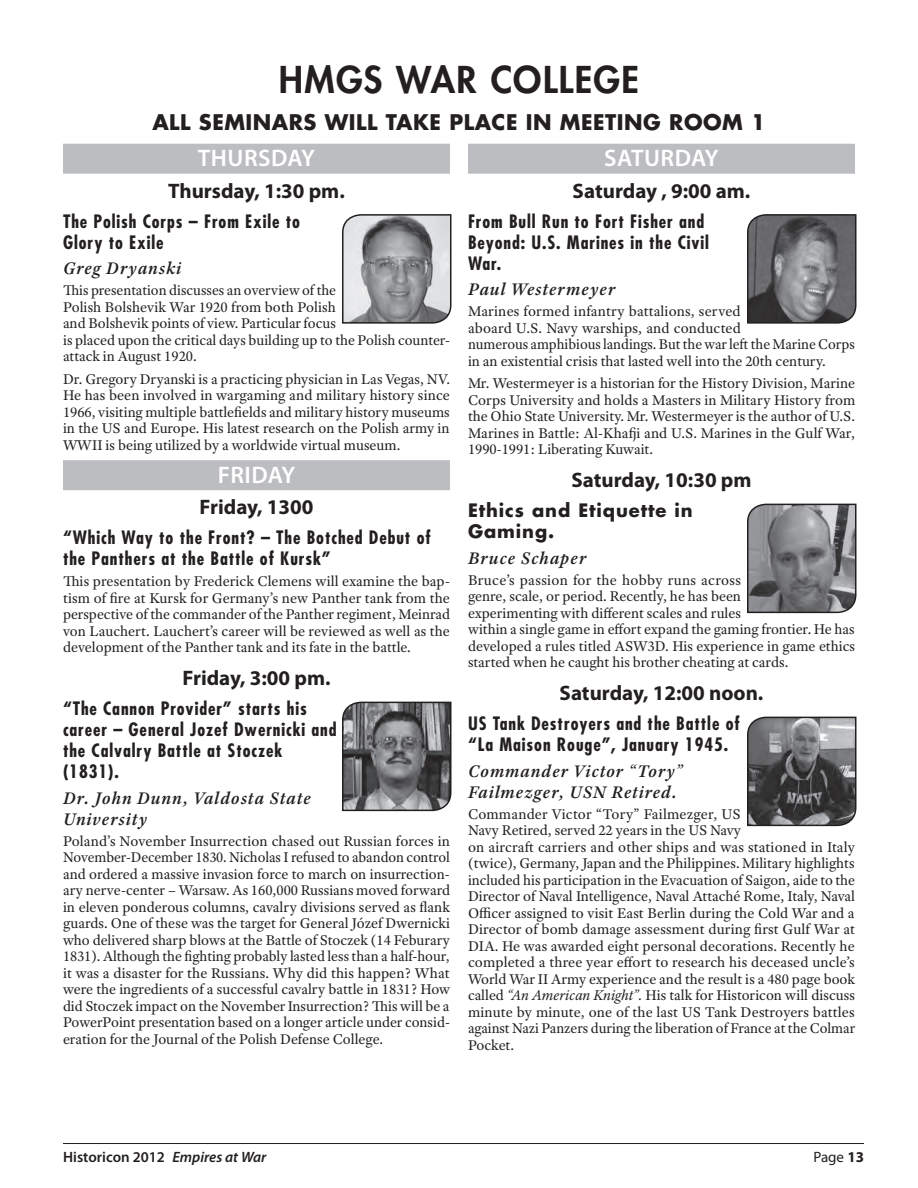
<style>
.page{position:relative;width:918px;height:1188px;background:#fff}
.page>*{position:absolute;margin:0;border:0;box-sizing:border-box;transform-origin:0 0}
.t1{font:800 36px "Futura Std";letter-spacing:.035em;color:#231f20}
.t2{font:600 24px "Myriad Pro";letter-spacing:.02em;color:#fff}
.t3{font:700 21px "Myriad Pro";color:#231f20}
.t4{font:700 21px "Futura Std";letter-spacing:.025em;color:#231f20}
.t5{font:700 condensed 18px/21px "Futura Std";letter-spacing:.05em;color:#231f20}
.t6{font:italic 600 18px/21px "Adobe Text Pro";letter-spacing:.05em;color:#231f20}
.t7{font:700 18px/21px "Futura Std";letter-spacing:.05em;color:#231f20}
.t8{font:15px/16.5px "Adobe Text Pro";color:#231f20}
.t9{font:600 15px "Myriad Pro";color:#231f20}
.t10{font:15px "Myriad Pro";color:#231f20}
.s1{font-style:italic}
.s2{font-weight:700}
</style>
<div class="page">
<hr style="left:63px;top:1143px;width:801px;height:1px;background:#231f20">
<div style="left:63px;top:144px;width:387px;height:30px;background:#bcbdc0"></div>
<div style="left:63px;top:460px;width:387px;height:30px;background:#bcbdc0"></div>
<div style="left:468px;top:144px;width:387px;height:30px;background:#bcbdc0"></div>
<svg style="left:342px;top:214px;width:110px;height:110px;background:#a2a3a5"></svg>
<svg style="left:342px;top:701px;width:110px;height:111px;background:#717174"></svg>
<svg style="left:747px;top:214px;width:110px;height:110px;background:#6b6c6e"></svg>
<svg style="left:747px;top:503px;width:110px;height:111px;background:#818284"></svg>
<svg style="left:747px;top:716px;width:110px;height:111px;background:#676769"></svg>
<p class="t1" style="left:279px;top:57px;width:362px">HMGS WAR COLLEGE</p>
<p class="t4" style="left:152px;top:108px;width:109px">ALL SEMINARS</p>
<p class="t4" style="left:325px;top:108px;width:165px">WILL TAKE PLACE</p>
<p class="t4" style="left:526px;top:108px;width:50px">IN MEE</p>
<p class="t4" style="left:605px;top:108px;width:162px">TIN G ROOM 1</p>
<p class="t2" style="left:198px;top:143px;width:119px">THURSDAY</p>
<p class="t3" style="left:168px;top:177px;width:178px">Thursday, 1:30 pm.</p>
<p class="t5" style="left:63px;top:211px;width:239px">The Polish Corps – From Exile to<br>Glory to Exile</p>
<p class="t6" style="left:63px;top:258px;width:120px">Greg Dryanski</p>
<p class="t8" style="left:63px;top:282px;width:389px">This presentation discusses an overview of the<br>Polish Bolshevik War 1920 from both Polish<br>and Bolshevik points of view. Particular focus<br>is placed upon the critical days building up to the Polish counter&shy;attack in August 1920.</p>
<p class="t8" style="left:63px;top:370px;width:389px;text-align:justify">Dr. Gregory Dryanski is a practicing physician in Las Vegas, NV.<br>He has been involved in wargaming and military history since 1966, visiting multiple battlefields and military history museums in the US and Europe. His latest research on the Polish army in WWII is being utilized by a worldwide virtual museum.</p>
<p class="t2" style="left:218px;top:459px;width:79px">FRIDAY</p>
<p class="t3" style="left:199px;top:493px;width:116px">Friday, 1300</p>
<p class="t5" style="left:63px;top:527px;width:369px">“Which Way to the Front? – The Botched Debut of the Panthers at the Battle of Kursk”</p>
<p class="t8" style="left:63px;top:573px;width:389px;text-align:justify">This presentation by Frederick Clemens will examine the bap&shy;tism of fire at Kursk for Germany’s new Panther tank from the perspective of the commander of the Panther regiment, Meinrad von Lauchert. Lauchert’s career will be reviewed as well as the development of the Panther tank and its fate in the battle.</p>
<p class="t3" style="left:182px;top:664px;width:150px">Friday, 3:00 pm.</p>
<p class="t5" style="left:63px;top:698px;width:275px">“The Cannon Provider” starts his career – General Jozef Dwernicki and the Calvalry Battle at Stoczek (1831).</p>
<p class="t6" style="left:63px;top:787px;width:249px">Dr. John Dunn, Valdosta State<br>University</p>
<p class="t8" style="left:63px;top:832px;width:389px;text-align:justify">Poland’s November Insurrection chased out Russian forces in November-December 1830. Nicholas I refused to abandon control and ordered a massive invasion force to march on insurrection&shy;ary nerve-center – Warsaw. As 160,000 Russians moved forward in eleven ponderous columns, cavalry divisions served as flank guards. One of these was the target for General Józef Dwernicki who delivered sharp blows at the Battle of Stoczek (14 Feburary 1831). Although the fighting probably lasted less than a half-hour, it was a disaster for the Russians. Why did this happen? What were the ingredients of a successful cavalry battle in 1831? How did Stoczek impact on the November Insurrection? This will be a PowerPoint presentation based on a longer article under consid&shy;eration for the Journal of the Polish Defense College.</p>
<p class="t2" style="left:604px;top:143px;width:116px">SATURDAY</p>
<p class="t3" style="left:573px;top:177px;width:179px">Saturday , 9:00 am.</p>
<p class="t5" style="left:468px;top:211px;width:242px">From Bull Run to Fort Fisher and<br>Beyond: U.S. Marines in the Civil<br>War.</p>
<p class="t6" style="left:468px;top:279px;width:149px">Paul Westermeyer</p>
<p class="t8" style="left:468px;top:303px;width:388px">Marines formed infantry battalions, served<br>aboard U.S. Navy warships, and conducted<br>numerous amphibious landings. But the war left the Marine Corps in an existential crisis that lasted well into the 20th century.</p>
<p class="t8" style="left:468px;top:375px;width:389px;text-align:justify">Mr. Westermeyer is a historian for the History Division, Marine Corps University and holds a Masters in Military History from the Ohio State University. Mr. Westermeyer is the author of U.S.<br>Marines in Battle: Al-Khafji and U.S. Marines in the Gulf War, 1990-1991: Liberating Kuwait.</p>
<p class="t3" style="left:571px;top:466px;width:182px">Saturday, 10:30 pm</p>
<p class="t7" style="left:468px;top:500px;width:226px">ETHICS AND ETIQUETTE IN<br>GAMING.</p>
<p class="t6" style="left:468px;top:547px;width:120px">Bruce Schaper</p>
<p class="t8" style="left:468px;top:571px;width:389px">Bruce’s passion for the hobby runs across<br>genre, scale, or period. Recently, he has been<br>experimenting with different scales and rules<br>within a single game in effort expand the gaming frontier. He has developed a rules titled ASW3D. His experience in game ethics started when he caught his brother cheating at cards.</p>
<p class="t3" style="left:560px;top:679px;width:205px">Saturday, 12:00 noon.</p>
<p class="t5" style="left:468px;top:713px;width:273px">US Tank Destroyers and the Battle of “La Maison Rouge”, January 1945.</p>
<p class="t6" style="left:468px;top:760px;width:217px">Commander Victor “Tory”<br>Failmezger, USN Retired.</p>
<p class="t8" style="left:468px;top:805px;width:389px">Commander Victor “Tory” Failmezger, US<br>Navy Retired, served 22 years in the US Navy<br>on aircraft carriers and other ships and was stationed in Italy (twice), Germany, Japan and the Philippines. Military highlights included his participation in the Evacuation of Saigon, aide to the Director of Naval Intelligence, Naval Attaché Rome, Italy, Naval Officer assigned to visit East Berlin during the Cold War and a Director of bomb damage assessment during first Gulf War at DIA. He was awarded eight personal decorations. Recently he completed a three year effort to research his deceased uncle’s World War II Army experience and the result is a 480 page book called <span class="s1">“An American Knight”.</span> His talk for Historicon will discuss minute by minute, one of the last US Tank Destroyers battles against Nazi Panzers during the liberation of France at the Colmar Pocket.</p>
<p class="t9" style="left:63px;top:1147px;width:205px">HISTORICON 2012 <span class="s1">Empires at War</span></p>
<p class="t10" style="left:813px;top:1148px;width:52px">Page <span class="s2">13</span></p>
</div>
